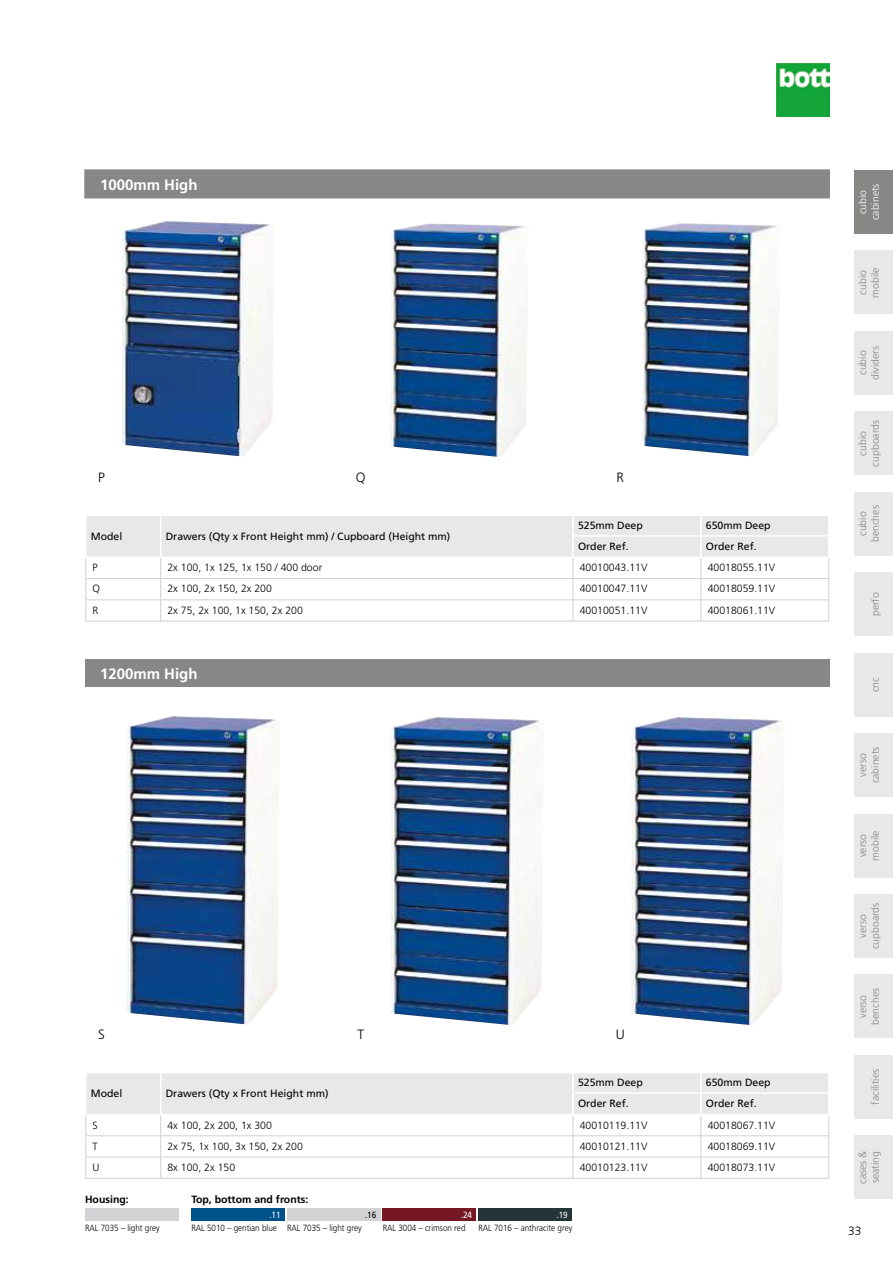
<style>
.page{position:relative;width:893px;height:1263px;background:#fff}
.page>*{position:absolute;margin:0;border:0;box-sizing:border-box;transform-origin:0 0}
.t1{font:700 15px "Frutiger LT Pro";color:#fff}
.t2{font:300 13.5px "Frutiger LT Pro";color:#000}
.t3{font:300 12px "Frutiger LT Pro";color:#000}
.t4{font:300 10.5px "Frutiger LT Pro";color:#000}
.t5{font:10.5px "Frutiger LT Pro";color:#000}
.t6{font:300 10.5px/12.6px "Frutiger LT Pro";color:#878786;text-align:center}
.t7{font:700 10.5px "Frutiger LT Pro";color:#000}
.t8{font:300 10.5px/12.6px "Frutiger LT Pro";color:#fff;text-align:center}
.t9{font:300 9px "Frutiger LT Pro";color:#000;scale:.9 1}
.t10{font:9px "Frutiger LT Pro";color:#fff;scale:.9 1}
.t11{font:9px "Frutiger LT Pro";color:#000;scale:.9 1}
</style>
<div class="page">
<img style="left:776px;top:64px;width:53px;height:53px">
<div style="left:84px;top:169px;width:746px;height:29px;background:#878786;border:2px solid #878786"></div>
<div style="left:855px;top:251px;width:38px;height:63px;background:#e8e8e8"></div>
<div style="left:855px;top:331px;width:38px;height:64px;background:#e8e8e8"></div>
<div style="left:855px;top:411px;width:38px;height:64px;background:#e8e8e8"></div>
<div style="left:855px;top:492px;width:38px;height:64px;background:#e8e8e8"></div>
<div style="left:855px;top:572px;width:38px;height:64px;background:#e8e8e8"></div>
<div style="left:855px;top:653px;width:38px;height:63px;background:#e8e8e8"></div>
<div style="left:855px;top:733px;width:38px;height:64px;background:#e8e8e8"></div>
<div style="left:855px;top:814px;width:38px;height:63px;background:#e8e8e8"></div>
<div style="left:855px;top:894px;width:38px;height:64px;background:#e8e8e8"></div>
<div style="left:855px;top:974px;width:38px;height:64px;background:#e8e8e8"></div>
<div style="left:855px;top:1055px;width:38px;height:64px;background:#e8e8e8"></div>
<div style="left:855px;top:1135px;width:38px;height:64px;background:#e8e8e8"></div>
<div style="left:191px;top:1208px;width:94px;height:12px;background:#00528b"></div>
<div style="left:478px;top:1208px;width:94px;height:12px;background:#243539"></div>
<div style="left:287px;top:1208px;width:94px;height:12px;background:#d1d3d4"></div>
<div style="left:85px;top:1208px;width:94px;height:12px;background:#d1d3d4"></div>
<div style="left:383px;top:1208px;width:93px;height:12px;background:#761724"></div>
<div style="left:855px;top:170px;width:38px;height:64px;background:#878786"></div>
<img style="left:122px;top:221px;width:152px;height:236px">
<img style="left:390px;top:223px;width:138px;height:234px">
<img style="left:642px;top:223px;width:137px;height:233px">
<img style="left:127px;top:716px;width:153px;height:308px">
<hr style="left:85px;top:1178px;width:76px;height:1px;background:#d0d0cf">
<hr style="left:161px;top:1178px;width:412px;height:1px;background:#d0d0cf">
<hr style="left:573px;top:1178px;width:128px;height:1px;background:#d0d0cf">
<hr style="left:701px;top:1178px;width:128px;height:1px;background:#d0d0cf">
<svg style="left:85px;top:1073px;width:745px;height:105px"></svg>
<hr style="left:572px;top:1092px;width:129px;height:2px;background:#fff">
<hr style="left:572px;top:1094px;width:2px;height:20px;background:#fff">
<hr style="left:701px;top:1092px;width:129px;height:2px;background:#fff">
<hr style="left:700px;top:1094px;width:2px;height:20px;background:#fff">
<hr style="left:828px;top:1094px;width:2px;height:20px;background:#fff">
<hr style="left:573px;top:1114px;width:128px;height:1px;background:#fff">
<hr style="left:701px;top:1114px;width:129px;height:1px;background:#fff">
<hr style="left:85px;top:621px;width:76px;height:1px;background:#d0d0cf">
<hr style="left:161px;top:621px;width:412px;height:1px;background:#d0d0cf">
<hr style="left:573px;top:621px;width:128px;height:1px;background:#d0d0cf">
<hr style="left:701px;top:621px;width:128px;height:1px;background:#d0d0cf">
<svg style="left:85px;top:516px;width:745px;height:105px"></svg>
<hr style="left:572px;top:535px;width:129px;height:2px;background:#fff">
<hr style="left:572px;top:537px;width:2px;height:20px;background:#fff">
<hr style="left:701px;top:535px;width:129px;height:2px;background:#fff">
<hr style="left:700px;top:537px;width:2px;height:20px;background:#fff">
<hr style="left:828px;top:537px;width:2px;height:20px;background:#fff">
<hr style="left:573px;top:557px;width:128px;height:1px;background:#fff">
<hr style="left:701px;top:557px;width:129px;height:1px;background:#fff">
<img style="left:390px;top:717px;width:154px;height:308px">
<img style="left:631px;top:717px;width:153px;height:308px">
<div style="left:85px;top:659px;width:744px;height:28px;background:#878786"></div>
<h1 class="t1" style="left:100px;top:175px;width:99px">1000mm High</h1>
<p class="t2" style="left:98px;top:470px;width:8px">P</p>
<p class="t2" style="left:356px;top:470px;width:11px">Q</p>
<p class="t2" style="left:616px;top:470px;width:9px">R</p>
<p class="t5" style="left:91px;top:530px;width:33px">Model</p>
<p class="t5" style="left:166px;top:530px;width:286px">Drawers (Qty x Front Height mm) / Cupboard (Height mm)</p>
<p class="t5" style="left:578px;top:519px;width:66px">525mm Deep</p>
<p class="t5" style="left:706px;top:519px;width:66px">650mm Deep</p>
<p class="t5" style="left:578px;top:540px;width:52px">Order Ref.</p>
<p class="t5" style="left:706px;top:540px;width:52px">Order Ref.</p>
<p class="t4" style="left:93px;top:562px;width:7px">P</p>
<p class="t4" style="left:167px;top:562px;width:156px">2x 100, 1x 125, 1x 150 / 400 door</p>
<p class="t4" style="left:580px;top:562px;width:69px">40010043.11V</p>
<p class="t4" style="left:708px;top:562px;width:69px">40018055.11V</p>
<p class="t4" style="left:93px;top:583px;width:9px">Q</p>
<p class="t4" style="left:167px;top:583px;width:106px">2x 100, 2x 150, 2x 200</p>
<p class="t4" style="left:580px;top:583px;width:69px">40010047.11V</p>
<p class="t4" style="left:708px;top:583px;width:69px">40018059.11V</p>
<p class="t4" style="left:93px;top:604px;width:7px">R</p>
<p class="t4" style="left:167px;top:604px;width:137px">2x 75, 2x 100, 1x 150, 2x 200</p>
<p class="t4" style="left:580px;top:604px;width:69px">40010051.11V</p>
<p class="t4" style="left:708px;top:604px;width:69px">40018061.11V</p>
<h1 class="t1" style="left:100px;top:664px;width:99px">1200mm High</h1>
<p class="t2" style="left:98px;top:1027px;width:8px">S</p>
<p class="t2" style="left:357px;top:1027px;width:8px">T</p>
<p class="t2" style="left:616px;top:1027px;width:11px">U</p>
<p class="t5" style="left:91px;top:1087px;width:33px">Model</p>
<p class="t5" style="left:166px;top:1087px;width:164px">Drawers (Qty x Front Height mm)</p>
<p class="t5" style="left:578px;top:1076px;width:66px">525mm Deep</p>
<p class="t5" style="left:706px;top:1076px;width:66px">650mm Deep</p>
<p class="t5" style="left:578px;top:1097px;width:52px">Order Ref.</p>
<p class="t5" style="left:706px;top:1097px;width:52px">Order Ref.</p>
<p class="t4" style="left:93px;top:1119px;width:7px">S</p>
<p class="t4" style="left:167px;top:1119px;width:106px">4x 100, 2x 200, 1x 300</p>
<p class="t4" style="left:580px;top:1119px;width:69px">40010119.11V</p>
<p class="t4" style="left:708px;top:1119px;width:69px">40018067.11V</p>
<p class="t4" style="left:93px;top:1140px;width:7px">T</p>
<p class="t4" style="left:167px;top:1140px;width:137px">2x 75, 1x 100, 3x 150, 2x 200</p>
<p class="t4" style="left:580px;top:1140px;width:69px">40010121.11V</p>
<p class="t4" style="left:708px;top:1140px;width:69px">40018069.11V</p>
<p class="t4" style="left:93px;top:1161px;width:9px">U</p>
<p class="t4" style="left:167px;top:1161px;width:69px">8x 100, 2x 150</p>
<p class="t4" style="left:580px;top:1161px;width:69px">40010123.11V</p>
<p class="t4" style="left:708px;top:1161px;width:69px">40018073.11V</p>
<p class="t7" style="left:85px;top:1193px;width:45px">Housing:</p>
<p class="t7" style="left:191px;top:1193px;width:119px">Top, bottom and fronts:</p>
<p class="t10" style="left:269px;top:1209px;width:14px">.11</p>
<p class="t11" style="left:365px;top:1209px;width:14px">.16</p>
<p class="t10" style="left:461px;top:1209px;width:14px">.24</p>
<p class="t10" style="left:556px;top:1209px;width:14px">.19</p>
<p class="t9" style="left:85px;top:1222px;width:85px">RAL 7035 – light grey</p>
<p class="t9" style="left:287px;top:1222px;width:85px">RAL 7035 – light grey</p>
<p class="t9" style="left:383px;top:1222px;width:94px">RAL 3004 – crimson red</p>
<p class="t9" style="left:478px;top:1222px;width:106px">RAL 7016 – anthracite grey</p>
<p class="t9" style="left:191px;top:1222px;width:97px">RAL 5010 – gentian blue</p>
<p class="t8" style="left:856px;top:220px;width:38px;rotate:-90deg">cubio cabinets</p>
<p class="t6" style="left:856px;top:298px;width:32px;text-align:left;rotate:-90deg">cubio mobile</p>
<p class="t6" style="left:856px;top:380px;width:35px;rotate:-90deg">cubio dividers</p>
<p class="t6" style="left:856px;top:467px;width:48px;rotate:-90deg">cubio cupboards</p>
<p class="t6" style="left:856px;top:542px;width:38px;rotate:-90deg">cubio benches</p>
<p class="t6" style="left:869px;top:616px;width:25px;rotate:-90deg">perfo</p>
<p class="t6" style="left:869px;top:692px;width:17px;rotate:-90deg">cnc</p>
<p class="t6" style="left:856px;top:783px;width:38px;rotate:-90deg">verso cabinets</p>
<p class="t6" style="left:856px;top:861px;width:32px;rotate:-90deg">verso mobile</p>
<p class="t6" style="left:856px;top:949px;width:48px;rotate:-90deg">verso cupboards</p>
<p class="t6" style="left:856px;top:1025px;width:38px;rotate:-90deg">verso benches</p>
<p class="t6" style="left:869px;top:1105px;width:37px;rotate:-90deg">facilities</p>
<p class="t6" style="left:856px;top:1184px;width:35px;text-align:left;rotate:-90deg">cases &amp; seating</p>
<p class="t3" style="left:848px;top:1224px;width:15px">33</p>
</div>
